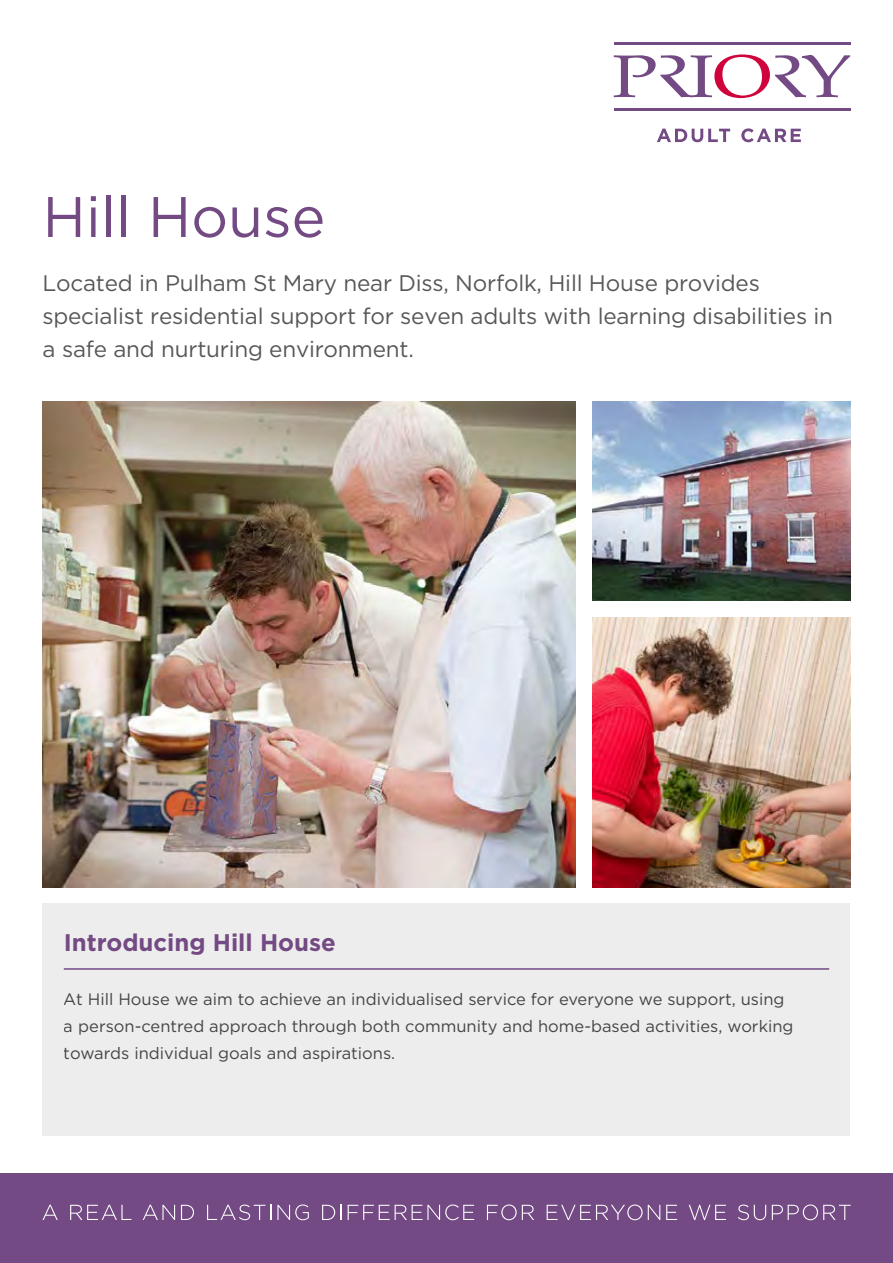
<style>
.page{position:relative;width:893px;height:1263px;background:#fff}
.page>*{position:absolute;margin:0;border:0;box-sizing:border-box;transform-origin:0 0}
.t1{font:57px "Gotham";color:#734a83}
.t2{font:700 24px "Gotham";color:#734a83}
.t3{font:22.5px/33px "Gotham";letter-spacing:-.01em;color:#575756}
.t4{font:16.5px/27px "Gotham";color:#4a4a49}
</style>
<div class="page">
<div style="left:0;top:1174px;width:893px;height:89px;background:#734a83"></div>
<hr style="left:614px;top:43px;width:236px;height:2px;background:#734a83">
<hr style="left:614px;top:109px;width:236px;height:2px;background:#734a83">
<svg style="left:614px;top:54px;width:236px;height:44px"></svg>
<svg style="left:657px;top:129px;width:73px;height:13px"></svg>
<svg style="left:741px;top:128px;width:60px;height:14px"></svg>
<svg style="left:43px;top:1205px;width:15px;height:15px"></svg>
<svg style="left:70px;top:1205px;width:61px;height:15px"></svg>
<svg style="left:143px;top:1205px;width:32px;height:15px"></svg>
<svg style="left:181px;top:1205px;width:13px;height:15px"></svg>
<svg style="left:207px;top:1204px;width:64px;height:16px"></svg>
<svg style="left:277px;top:1204px;width:32px;height:16px"></svg>
<svg style="left:322px;top:1205px;width:20px;height:15px"></svg>
<svg style="left:348px;top:1204px;width:126px;height:16px"></svg>
<svg style="left:487px;top:1204px;width:47px;height:16px"></svg>
<svg style="left:547px;top:1204px;width:113px;height:16px"></svg>
<svg style="left:666px;top:1205px;width:11px;height:15px"></svg>
<svg style="left:689px;top:1205px;width:37px;height:15px"></svg>
<svg style="left:738px;top:1204px;width:28px;height:16px"></svg>
<svg style="left:772px;top:1204px;width:79px;height:16px"></svg>
<div style="left:43px;top:904px;width:807px;height:232px;background:#ededed"></div>
<img style="left:592px;top:402px;width:258px;height:198px">
<img style="left:592px;top:617px;width:258px;height:270px">
<hr style="left:64px;top:968px;width:765px;height:2px;background:#734a83">
<img style="left:43px;top:402px;width:532px;height:485px">
<h1 class="t1" style="left:43px;top:180px;width:284px">Hill House</h1>
<h3 class="t3" style="left:43px;top:266px;width:792px">Located in Pulham St Mary near Diss, Norfolk, Hill House provides specialist residential support for seven adults with learning disabilities in a safe and nurturing environment.</h3>
<h2 class="t2" style="left:64px;top:927px;width:274px">Introducing Hill House</h2>
<p class="t4" style="left:64px;top:985px;width:731px">At Hill House we aim to achieve an individualised service for everyone we support, using a person-centred approach through both community and home-based activities, working towards individual goals and aspirations.</p>
</div>
